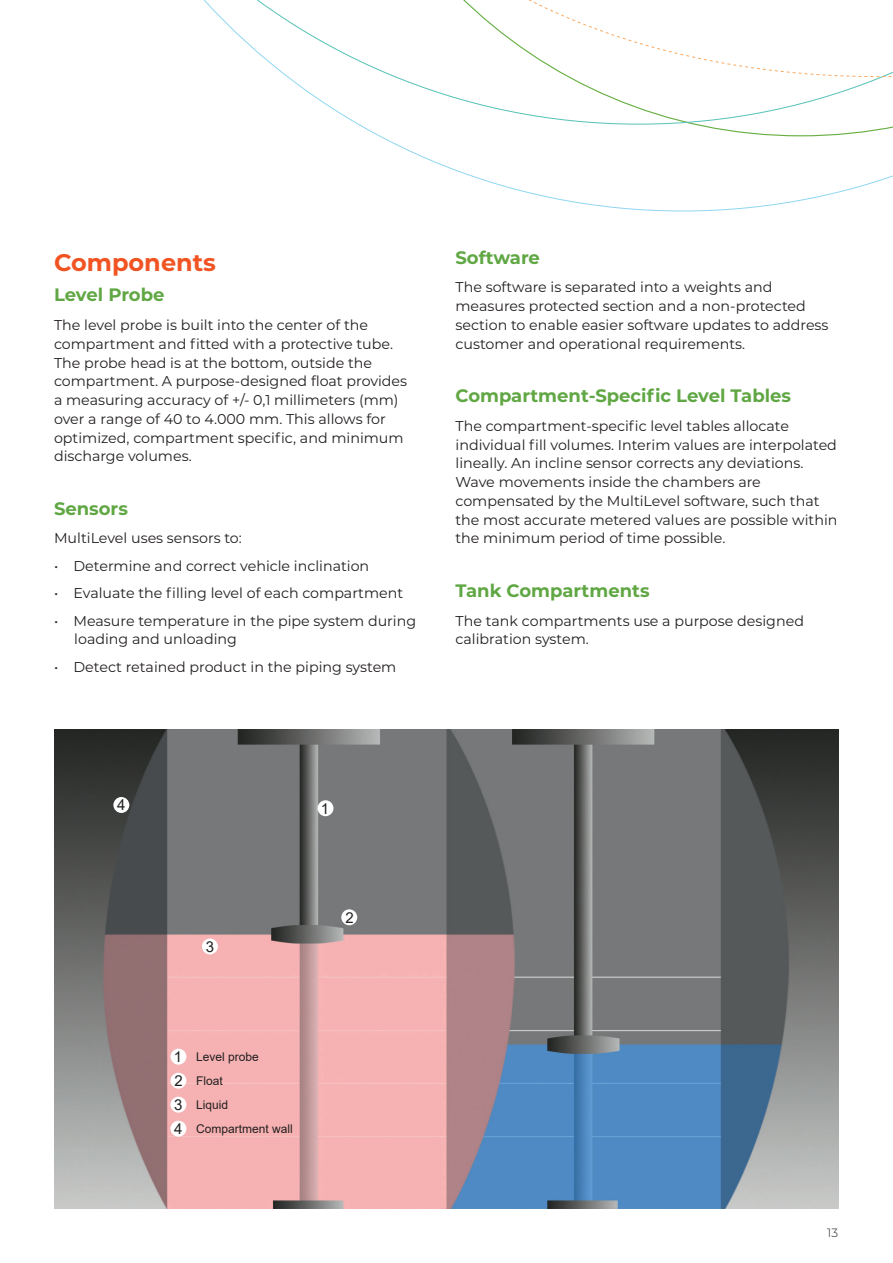
<style>
.page{position:relative;width:893px;height:1263px;background:#fff}
.page>*{position:absolute;margin:0;border:0;box-sizing:border-box;transform-origin:0 0}
.t1{font:700 24px "Montserrat";color:#f15422}
.t2{font:700 18px "Montserrat";color:#60a744}
.t3{font:15px/24px "Arial";color:#231f20;text-align:justify}
.t4{font:14.25px/18.8px "Montserrat";color:#231f20}
.t5{font:12px/24px "Arial";color:#231f20}
.t6{font:300 12px "Montserrat";color:#231f20}
</style>
<div class="page">
<svg style="left:359px;top:125px;width:534px;height:86px"></svg>
<svg style="left:203px;top:0;width:682px;height:125px"></svg>
<svg style="left:338px;top:0;width:555px;height:77px"></svg>
<img style="left:54px;top:729px;width:785px;height:480px">
<div style="left:170px;top:1049px;width:16px;height:15px;background:#fff;border-radius:50%"></div>
<div style="left:170px;top:1073px;width:16px;height:15px;background:#fff;border-radius:50%"></div>
<div style="left:170px;top:1097px;width:16px;height:15px;background:#fff;border-radius:50%"></div>
<div style="left:170px;top:1121px;width:16px;height:15px;background:#fff;border-radius:50%"></div>
<div style="left:113px;top:797px;width:16px;height:16px;background:#fff;border-radius:50%"></div>
<div style="left:202px;top:938px;width:16px;height:16px;background:#fff;border-radius:50%"></div>
<div style="left:341px;top:909px;width:16px;height:16px;background:#fff;border-radius:50%"></div>
<div style="left:318px;top:800px;width:15px;height:16px;background:#fff;border-radius:50%"></div>
<h1 class="t1" style="left:54px;top:245px;width:163px">Components</h1>
<p class="t2" style="left:54px;top:282px;width:112px">Level Probe</p>
<p class="t4" style="left:54px;top:315px;width:355px">The level probe is built into the center of the compartment and fitted with a protective tube.<br>The probe head is at the bottom, outside the compartment. A purpose-designed float provides a measuring accuracy of +/- 0,1 millimeters (mm) over a range of 40 to 4.000 mm. This allows for optimized, compartment specific, and minimum discharge volumes.</p>
<p class="t2" style="left:54px;top:495px;width:75px">Sensors</p>
<p class="t4" style="left:54px;top:528px;width:189px">MultiLevel uses sensors to:</p>
<p class="t4" style="left:54px;top:556px;width:317px">• Determine and correct vehicle inclination</p>
<p class="t4" style="left:54px;top:583px;width:351px">• Evaluate the filling level of each compartment</p>
<p class="t4" style="left:74px;top:611px;width:343px;text-indent:-20px">• Measure temperature in the pipe system during loading and unloading</p>
<p class="t4" style="left:54px;top:657px;width:344px">• Detect retained product in the piping system</p>
<p class="t2" style="left:455px;top:244px;width:86px">Software</p>
<p class="t4" style="left:455px;top:278px;width:375px">The software is separated into a weights and measures protected section and a non-protected section to enable easier software updates to address customer and operational requirements.</p>
<p class="t2" style="left:455px;top:383px;width:337px">Compartment-Specific Level Tables</p>
<p class="t4" style="left:455px;top:416px;width:383px">The compartment-specific level tables allocate individual fill volumes. Interim values are interpolated lineally. An incline sensor corrects any deviations.<br>Wave movements inside the chambers are compensated by the MultiLevel software, such that the most accurate metered values are possible within the minimum period of time possible.</p>
<p class="t2" style="left:455px;top:577px;width:196px">Tank Compartments</p>
<p class="t4" style="left:455px;top:611px;width:350px">The tank compartments use a purpose designed calibration system.</p>
<p class="t3" style="left:117px;top:793px;width:10px">4</p>
<p class="t3" style="left:206px;top:934px;width:10px">3</p>
<p class="t3" style="left:321px;top:796px;width:10px">1</p>
<p class="t3" style="left:345px;top:905px;width:10px">2</p>
<p class="t3" style="left:174px;top:1045px;width:11px">1<br>2<br>3<br>4</p>
<p class="t5" style="left:196px;top:1044px;width:98px">Level probe<br>Float<br>Liquid<br>Compartment wall</p>
<p class="t6" style="left:827px;top:1225px;width:12px">13</p>
</div>
